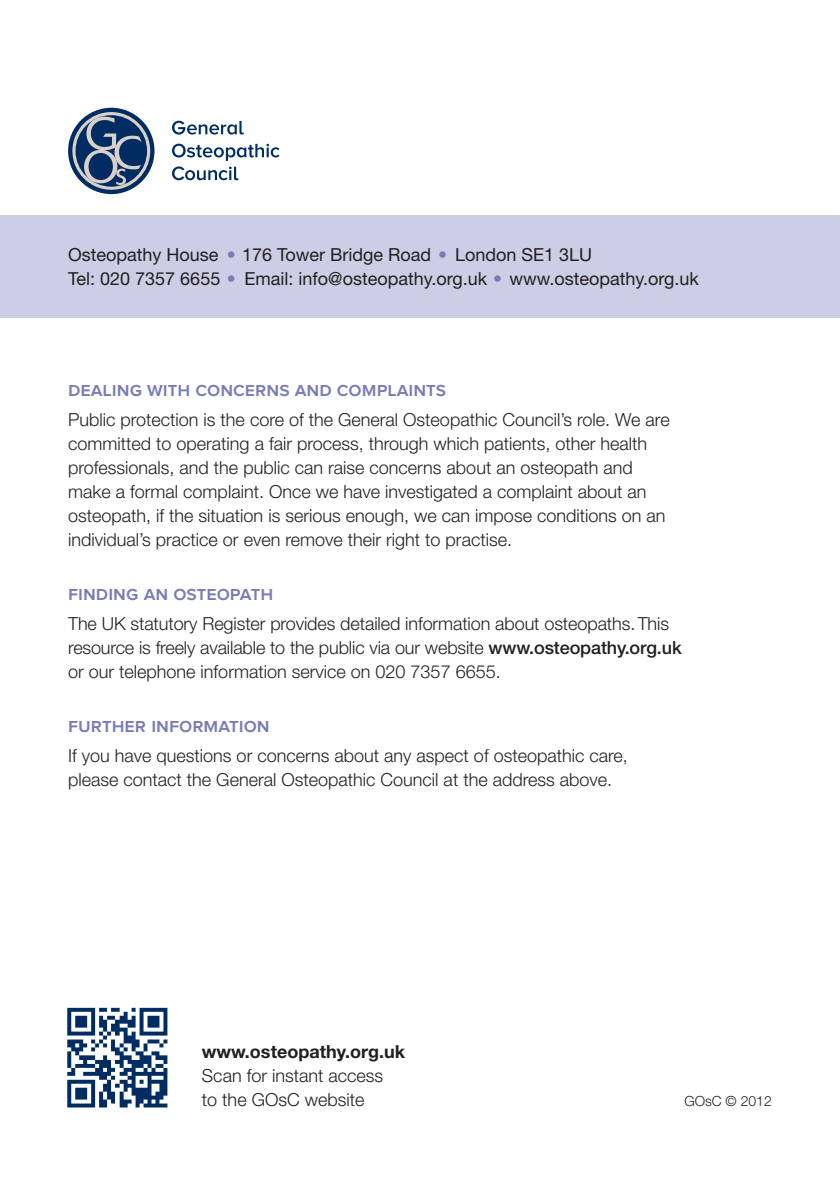
<style>
.page{position:relative;width:840px;height:1191px;background:#fff}
.page>*{position:absolute;margin:0;border:0;box-sizing:border-box;transform-origin:0 0}
._2_Cap_text_head{font:600 20px "Proxima Nova";color:#787bb6}
._1_Body_first_para{font:300 18px/24px "Helvetica Neue LT Std";color:#231f20}
._1_Body_first_para-2{font:18px "Helvetica Neue LT Std";color:#231f20}
._1_Body{font:300 18px "Helvetica Neue LT Std";color:#231f20}
._1_Body-2{font:700 18px "Helvetica Neue LT Std";color:#231f20}
._1_Body_first_para-3{font:300 14px "Helvetica Neue LT Std";color:#231f20}
.s1{color:#787bb6}
.s2{font-weight:500}
</style>
<div class="page">
<img style="left:67px;top:1007px;width:101px;height:101px">
<div style="left:0;top:215px;width:839px;height:102px;background:#cdcee5"></div>
<svg style="left:68px;top:108px;width:86px;height:86px"></svg>
<svg style="left:172px;top:121px;width:72px;height:14px"></svg>
<svg style="left:172px;top:144px;width:107px;height:36px"></svg>
<p class="_1_Body_first_para-2" style="left:68px;top:244px;width:525px">Osteopathy House <span class="s1">•</span> 176 Tower Bridge Road <span class="s1">•</span> London SE1 3LU</p>
<p class="_1_Body_first_para-2" style="left:68px;top:268px;width:631px">Tel: 020 7357 6655 <span class="s1">•</span> Email: info@osteopathy.org.uk <span class="s1">•</span> www.osteopathy.org.uk</p>
<p class="_2_Cap_text_head" style="left:68px;top:378px;width:379px">Dealing with concerns and complaints</p>
<p class="_1_Body_first_para" style="left:68px;top:407px;width:602px">Public protection is the core of the General Osteopathic Council’s role. We are committed to operating a fair process, through which patients, other health professionals, and the public can raise concerns about an osteopath and make a formal complaint. Once we have investigated a complaint about an osteopath, if the situation is serious enough, we can impose conditions on an individual’s practice or even remove their right to practise.</p>
<p class="_2_Cap_text_head" style="left:68px;top:582px;width:206px">Finding an osteopath</p>
<p class="_1_Body_first_para" style="left:68px;top:611px;width:614px">The UK statutory Register provides detailed information about osteopaths. This resource is freely available to the public via our website <span class="s2">www.osteopathy.org.uk </span>or our telephone information service on 020 7357 6655.</p>
<p class="_2_Cap_text_head" style="left:68px;top:714px;width:203px">Further information</p>
<p class="_1_Body_first_para" style="left:68px;top:743px;width:561px">If you have questions or concerns about any aspect of osteopathic care, please contact the General Osteopathic Council at the address above.</p>
<p class="_1_Body-2" style="left:202px;top:1040px;width:205px">www.osteopathy.org.uk</p>
<p class="_1_Body" style="left:202px;top:1064px;width:183px">Scan for instant access</p>
<p class="_1_Body" style="left:202px;top:1088px;width:164px">to the GOsC website</p>
<p class="_1_Body_first_para-3" style="left:684px;top:1092px;width:89px">GOsC © 2012</p>
</div>
